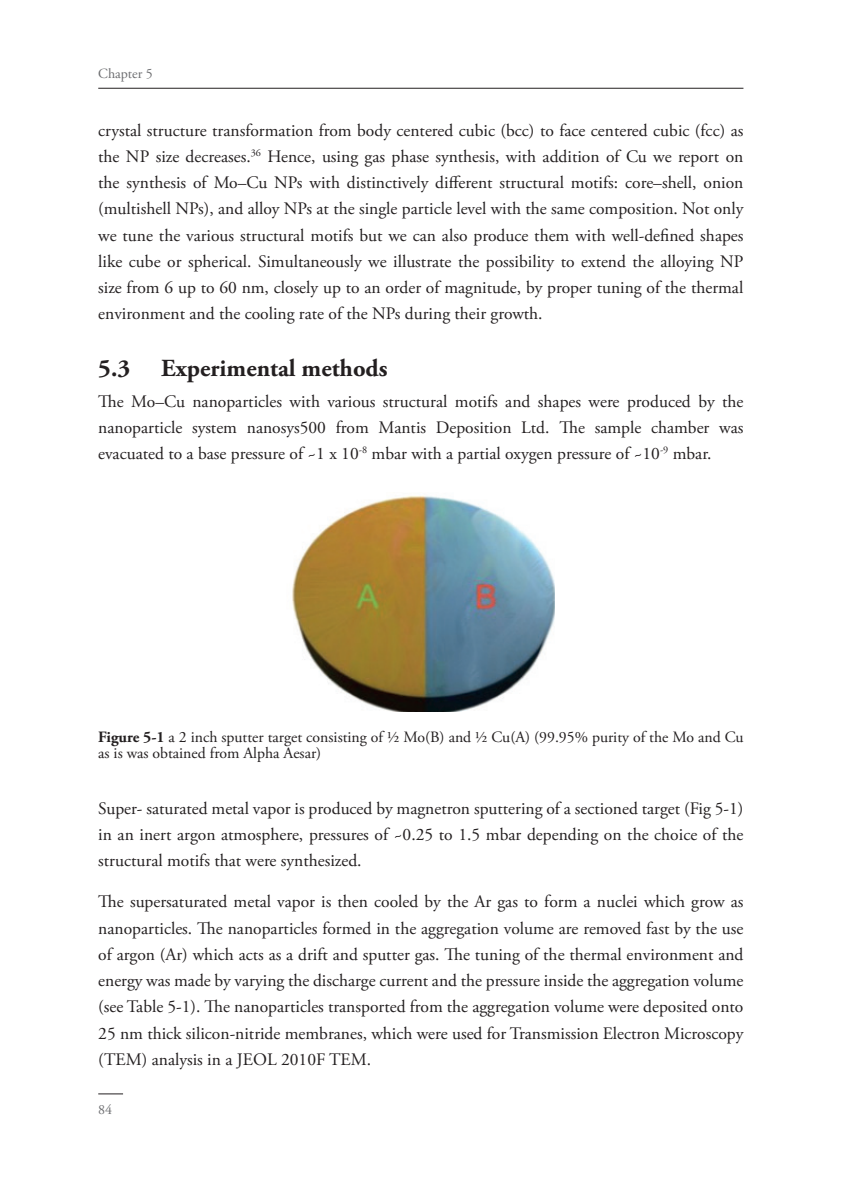
<style>
.page{position:relative;width:843px;height:1190px;background:#fff}
.page>*{position:absolute;margin:0;border:0;box-sizing:border-box;transform-origin:0 0}
.t1{font:700 24.5px "Adobe Garamond Pro";color:#231f20}
.t2{font:17.5px/26.2px "Adobe Garamond Pro";color:#231f20;text-align:justify}
.t3{font:15.75px/15.8px "Adobe Garamond Pro";color:#231f20}
.t4{font:14px "Adobe Garamond Pro";color:#6c6d70}
.s1{font-weight:700}
</style>
<div class="page">
<hr style="left:98px;top:88px;width:645px;height:1px;background:#231f20">
<svg style="left:98px;top:1093px;width:25px;height:1px"></svg>
<img style="left:292px;top:495px;width:263px;height:217px">
<p class="t4" style="left:98px;top:65px;width:56px">Chapter 5</p>
<p class="t2" style="left:98px;top:118px;width:646px">crystal structure transformation from body centered cubic (bcc) to face centered cubic (fcc) as the NP size decreases.<sup>36</sup> Hence, using gas phase synthesis, with addition of Cu we report on the synthesis of Mo–Cu NPs with distinctively different structural motifs: core–shell, onion (multishell NPs), and alloy NPs at the single particle level with the same composition. Not only we tune the various structural motifs but we can also produce them with well-defined shapes like cube or spherical. Simultaneously we illustrate the possibility to extend the alloying NP size from 6 up to 60 nm, closely up to an order of magnitude, by proper tuning of the thermal environment and the cooling rate of the NPs during their growth.</p>
<h1 class="t1" style="left:98px;top:353px;width:33px">5.3</h1>
<h1 class="t1" style="left:161px;top:353px;width:228px">Experimental methods</h1>
<p class="t2" style="left:98px;top:389px;width:646px">The Mo–Cu nanoparticles with various structural motifs and shapes were produced by the nanoparticle system nanosys500 from Mantis Deposition Ltd. The sample chamber was evacuated to a base pressure of ~1 x 10<sup>-8</sup> mbar with a partial oxygen pressure of ~10<sup>-9</sup> mbar.</p>
<p class="t3" style="left:98px;top:730px;width:646px"><span class="s1">Figure 5-1</span> a 2 inch sputter target consisting of ½ Mo(B) and ½ Cu(A) (99.95% purity of the Mo and Cu as is was obtained from Alpha Aesar)</p>
<p class="t2" style="left:98px;top:796px;width:646px">Super- saturated metal vapor is produced by magnetron sputtering of a sectioned target (Fig 5-1) in an inert argon atmosphere, pressures of ~0.25 to 1.5 mbar depending on the choice of the structural motifs that were synthesized.</p>
<p class="t2" style="left:98px;top:889px;width:646px">The supersaturated metal vapor is then cooled by the Ar gas to form a nuclei which grow as nanoparticles. The nanoparticles formed in the aggregation volume are removed fast by the use of argon (Ar) which acts as a drift and sputter gas. The tuning of the thermal environment and energy was made by varying the discharge current and the pressure inside the aggregation volume (see Table 5-1). The nanoparticles transported from the aggregation volume were deposited onto 25 nm thick silicon-nitride membranes, which were used for Transmission Electron Microscopy (TEM) analysis in a JEOL 2010F TEM.</p>
<p class="t4" style="left:98px;top:1101px;width:15px">84</p>
</div>
